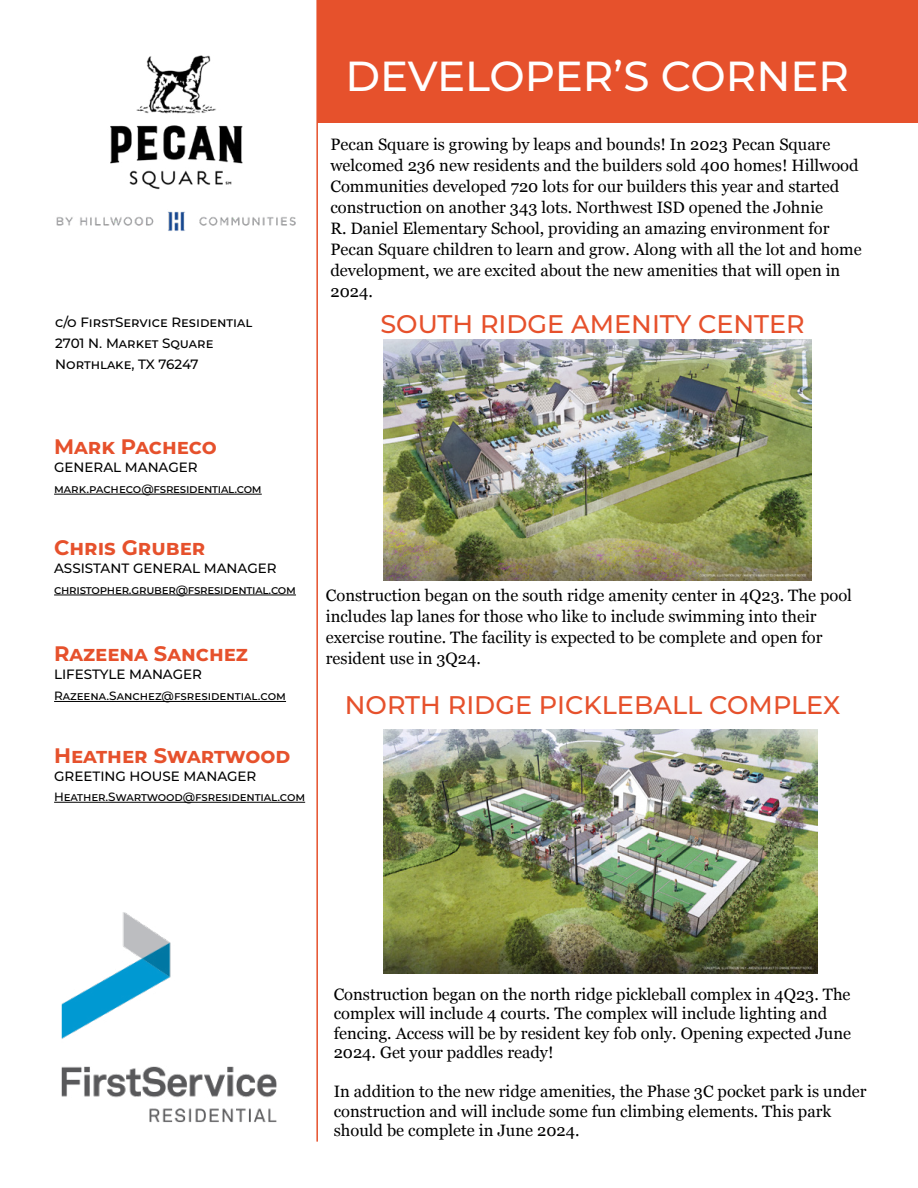
<style>
.page{position:relative;width:918px;height:1188px;background:#fff}
.page>*{position:absolute;margin:0;border:0;box-sizing:border-box;transform-origin:0 0}
.t1{font:500 42px "Montserrat";color:#fff}
.t2{font:500 25.5px "Montserrat";color:#e6512c}
.t3{font:700 21px "Montserrat";color:#e6512c}
.t4{font:16.5px/21px "Georgia";color:#000}
.t5{font:500 13.5px/21px "Montserrat";color:#000}
.t6{font:500 12px "Montserrat";letter-spacing:-.015em;color:#000}
</style>
<div class="page">
<hr style="left:54px;top:494px;width:208px;height:1px;background:#000">
<hr style="left:54px;top:595px;width:242px;height:1px;background:#000">
<hr style="left:54px;top:701px;width:232px;height:1px;background:#000">
<hr style="left:54px;top:802px;width:251px;height:1px;background:#000">
<hr style="left:316px;top:0;width:2px;height:1142px;background:#e6512c">
<img style="left:61px;top:912px;width:216px;height:211px">
<img style="left:56px;top:55px;width:240px;height:176px">
<div style="left:318px;top:0;width:600px;height:123px;background:#e6512c"></div>
<img style="left:383px;top:340px;width:428px;height:240px">
<img style="left:383px;top:729px;width:435px;height:245px">
<p class="t5" style="left:55px;top:312px;width:199px">c/o FirstService Residential<br>2701 N. Market Square<br>Northlake, TX 76247</p>
<h1 class="t1" style="left:345px;top:47px;width:505px">DEVELOPER’S CORNER</h1>
<p class="t4" style="left:330px;top:133px;width:533px">Pecan Square is growing by leaps and bounds! In 2023 Pecan Square welcomed 236 new residents and the builders sold 400 homes! Hillwood Communities developed 720 lots for our builders this year and started construction on another 343 lots. Northwest ISD opened the Johnie<br>R. Daniel Elementary School, providing an amazing environment for Pecan Square children to learn and grow. Along with all the lot and home development, we are excited about the new amenities that will open in 2024.</p>
<h2 class="t2" style="left:380px;top:306px;width:426px">SOUTH RIDGE AMENITY CENTER</h2>
<p class="t3" style="left:54px;top:431px;width:164px">Mark Pacheco</p>
<p class="t5" style="left:54px;top:456px;width:145px">GENERAL MANAGER</p>
<p class="t6" style="left:54px;top:480px;width:209px">mark.pacheco@fsresidential.com</p>
<p class="t3" style="left:54px;top:532px;width:153px">Chris Gruber</p>
<p class="t5" style="left:54px;top:557px;width:224px">ASSISTANT GENERAL MANAGER</p>
<p class="t6" style="left:54px;top:581px;width:243px">christopher.gruber@fsresidential.com</p>
<p class="t3" style="left:54px;top:639px;width:195px">Razeena Sanchez</p>
<p class="t5" style="left:54px;top:663px;width:149px">LIFESTYLE MANAGER</p>
<p class="t6" style="left:54px;top:688px;width:233px">Razeena.Sanchez@fsresidential.com</p>
<p class="t3" style="left:54px;top:740px;width:238px">Heather Swartwood</p>
<p class="t5" style="left:54px;top:765px;width:204px">GREETING HOUSE MANAGER</p>
<p class="t6" style="left:54px;top:788px;width:253px">Heather.Swartwood@fsresidential.com</p>
<p class="t4" style="left:326px;top:584px;width:528px">Construction began on the south ridge amenity center in 4Q23. The pool includes lap lanes for those who like to include swimming into their exercise routine. The facility is expected to be complete and open for resident use in 3Q24.</p>
<h2 class="t2" style="left:345px;top:688px;width:497px">NORTH RIDGE PICKLEBALL COMPLEX</h2>
<p class="t4" style="left:334px;top:984px;width:519px;line-height:19.5px">Construction began on the north ridge pickleball complex in 4Q23. The complex will include 4 courts. The complex will include lighting and fencing. Access will be by resident key fob only. Opening expected June 2024. Get your paddles ready!</p>
<p class="t4" style="left:334px;top:1081px;width:534px;line-height:19.5px">In addition to the new ridge amenities, the Phase 3C pocket park is under construction and will include some fun climbing elements. This park should be complete in June 2024.</p>
</div>
